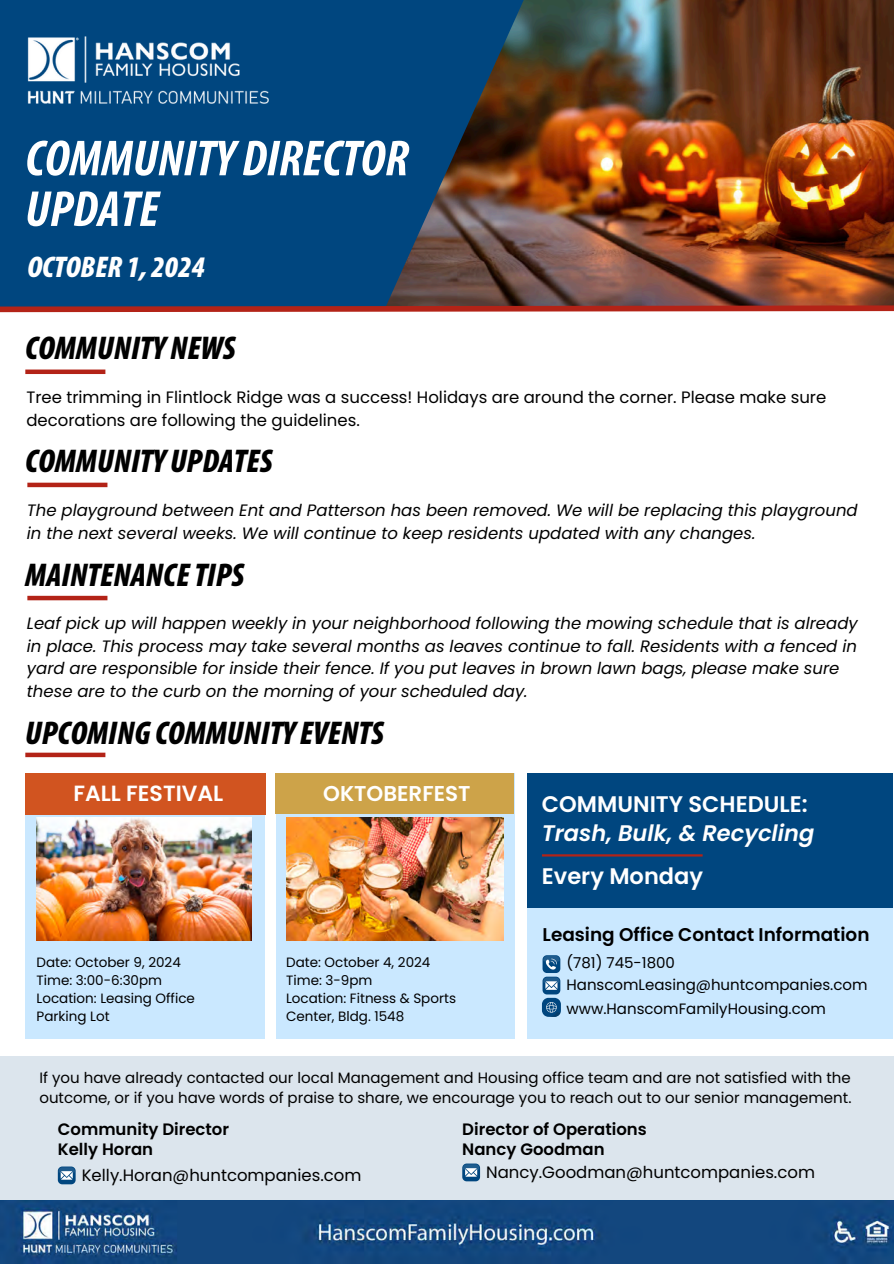
<style>
.page{position:relative;width:894px;height:1264px;background:#fff}
.page>*{position:absolute;margin:0;border:0;box-sizing:border-box;transform-origin:0 0}
.t1{font:italic 700 condensed 51px/50.7px "Myriad Pro";color:#fff}
.t2{font:italic 900 condensed 33px "Myriad Pro";color:#000}
.t3{font:italic 900 condensed 30px "Myriad Pro";color:#fff}
.t4{font:600 22.5px "Poppins";color:#fff}
.t5{font:italic 600 22.5px "Poppins";color:#fff}
.t6{font:600 21.9px "Poppins";color:#fff}
.t7{font:600 21.45px "Poppins";color:#fff}
.t8{font:600 18.45px "Poppins";color:#000}
.t9{font:italic 16.5px/22.5px "Poppins";color:#000}
.t10{font:16.5px/22.5px "Poppins";color:#000}
.t11{font:600 16.5px/19.2px "Poppins";color:#000}
.t12{font:15px/20.2px "Poppins";color:#000}
.t13{font:13.5px/18px "Poppins";color:#000}
</style>
<div class="page">
<img style="left:0;top:1200px;width:893px;height:63px">
<div style="left:527px;top:904px;width:365px;height:134px;background:#cae8ff"></div>
<svg style="left:542px;top:955px;width:18px;height:39px"></svg>
<div style="left:542px;top:997px;width:18px;height:19px;background:#00467f;border-radius:6px"></div>
<svg style="left:546px;top:1002px;width:14px;height:14px"></svg>
<div style="left:25px;top:369px;width:80px;height:5px;background:#b32317"></div>
<div style="left:27px;top:482px;width:80px;height:5px;background:#b32317"></div>
<div style="left:0;top:1056px;width:893px;height:144px;background:#dce5ed"></div>
<svg style="left:462px;top:1163px;width:18px;height:18px"></svg>
<svg style="left:58px;top:1166px;width:18px;height:18px"></svg>
<hr style="left:27px;top:596px;width:80px;height:4px;background:#b32317">
<div style="left:527px;top:773px;width:365px;height:134px;background:#00467f"></div>
<hr style="left:542px;top:854px;width:160px;height:2px;background:#b32317">
<div style="left:25px;top:752px;width:80px;height:5px;background:#b32317"></div>
<div style="left:25px;top:773px;width:239px;height:265px;background:#cae8ff"></div>
<img style="left:36px;top:817px;width:216px;height:123px">
<div style="left:25px;top:773px;width:240px;height:41px;background:#d15420"></div>
<div style="left:276px;top:773px;width:238px;height:265px;background:#cae8ff"></div>
<img style="left:286px;top:817px;width:217px;height:123px">
<div style="left:275px;top:773px;width:239px;height:40px;background:#cda349"></div>
<img style="left:560px;top:0;width:333px;height:302px">
<svg style="left:0;top:0;width:560px;height:302px;background:#16456d"></svg>
<svg style="left:0;top:302px;width:893px;height:11px;background:#8f4a4d"></svg>
<img style="left:0;top:21px;width:296px;height:99px">
<p class="t1" style="left:25px;top:137px;width:385px">COMMUNITY DIRECTOR<br>UPDATE</p>
<h6 class="t3" style="left:27px;top:254px;width:179px">OCTOBER 1, 2024</h6>
<h2 class="t2" style="left:25px;top:334px;width:212px">COMMUNITY NEWS</h2>
<p class="t10" style="left:26px;top:386px;width:801px">Tree trimming in Flintlock Ridge was a success! Holidays are around the corner. Please make sure decorations are following the guidelines.</p>
<h2 class="t2" style="left:25px;top:447px;width:249px">COMMUNITY UPDATES</h2>
<p class="t9" style="left:27px;top:499px;width:832px">The playground between Ent and Patterson has been removed. We will be replacing this playground in the next several weeks. We will continue to keep residents updated with any changes.</p>
<p class="t2" style="left:25px;top:561px;width:220px">MAINTENANCE TIPS</p>
<p class="t9" style="left:27px;top:612px;width:832px">Leaf pick up will happen weekly in your neighborhood following the mowing schedule that is already in place. This process may take several months as leaves continue to fall. Residents with a fenced in yard are responsible for inside their fence. If you put leaves in brown lawn bags, please make sure these are to the curb on the morning of your scheduled day.</p>
<p class="t2" style="left:25px;top:719px;width:360px">UPCOMING COMMUNITY EVENTS</p>
<h3 class="t6" style="left:73px;top:778px;width:151px">FALL FESTIVAL</h3>
<h4 class="t13" style="left:37px;top:953px;width:146px">Date: October 9, 2024</h4>
<h4 class="t13" style="left:37px;top:971px;width:127px">Time: 3:00-6:30pm</h4>
<h5 class="t13" style="left:37px;top:989px;width:160px">Location: Leasing Office<br>Parking Lot</h5>
<p class="t7" style="left:323px;top:778px;width:149px">OKTOBERFEST</p>
<p class="t13" style="left:286px;top:953px;width:146px">Date: October 4, 2024</p>
<p class="t13" style="left:286px;top:971px;width:88px">Time: 3-9pm</p>
<p class="t13" style="left:286px;top:989px;width:171px">Location: Fitness &amp; Sports<br>Center, Bldg. 1548</p>
<p class="t4" style="left:542px;top:788px;width:267px">COMMUNITY SCHEDULE:</p>
<p class="t5" style="left:541px;top:817px;width:274px">Trash, Bulk, &amp; Recycling</p>
<p class="t4" style="left:542px;top:860px;width:162px">Every Monday</p>
<h1 class="t8" style="left:542px;top:921px;width:328px">Leasing Office Contact Information</h1>
<h2 class="t12" style="left:566px;top:953px;width:110px">(781) 745-1800</h2>
<h2 class="t12" style="left:566px;top:974px;width:302px">HanscomLeasing@huntcompanies.com</h2>
<p class="t12" style="left:566px;top:998px;width:261px">www.HanscomFamilyHousing.com</p>
<h2 class="t12" style="left:39px;top:1067px;width:813px">If you have already contacted our local Management and Housing office team and are not satisfied with the outcome, or if you have words of praise to share, we encourage you to reach out to our senior management.</h2>
<p class="t11" style="left:58px;top:1119px;width:173px">Community Director<br>Kelly Horan</p>
<p class="t10" style="left:82px;top:1163px;width:281px">Kelly.Horan@huntcompanies.com</p>
<p class="t11" style="left:462px;top:1119px;width:186px">Director of Operations<br>Nancy Goodman</p>
<h3 class="t10" style="left:486px;top:1160px;width:330px">Nancy.Goodman@huntcompanies.com</h3>
</div>
